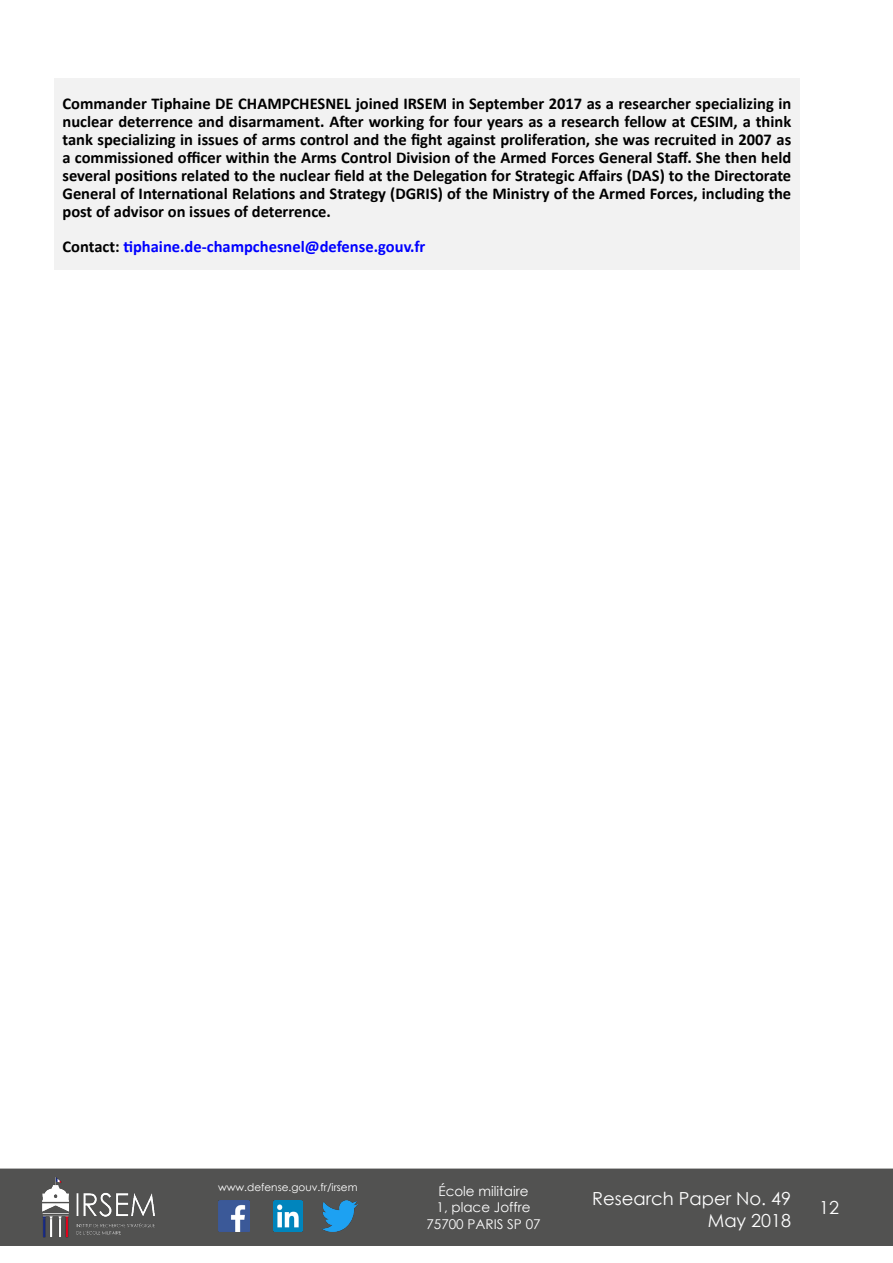
<style>
.page{position:relative;width:893px;height:1263px;background:#fff}
.page>*{position:absolute;margin:0;border:0;box-sizing:border-box;transform-origin:0 0}
.t1{font:18px/21.6px "Century Gothic";color:#fff;text-align:right}
.biographie{font:700 16.5px/18px "Calibri";color:#000;text-align:justify}
.biographie-2{font:700 16.5px "Calibri";color:#00f}
.t2{font:13.5px/16.2px "Century Gothic";color:#fff;text-align:center}
.t3{font:10.5px "Century Gothic";color:#fff}
.s1{color:#000}
</style>
<div class="page">
<div style="left:0;top:1168px;width:893px;height:78px;background:#525251;border:2px solid #525251"></div>
<img style="left:39px;top:1169px;width:117px;height:76px">
<img style="left:322px;top:1200px;width:36px;height:32px">
<img style="left:218px;top:1200px;width:31px;height:32px">
<img style="left:274px;top:1200px;width:28px;height:32px">
<div style="left:54px;top:79px;width:746px;height:191px;background:#f2f2f2"></div>
<p class="biographie" style="left:63px;top:95px;width:730px">Commander Tiphaine DE CHAMPCHESNEL joined IRSEM in September 2017 as a researcher specializing in nuclear deterrence and disarmament. After working for four years as a research fellow at CESIM, a think tank specializing in issues of arms control and the fight against proliferation, she was recruited in 2007 as a commissioned officer within the Arms Control Division of the Armed Forces General Staff. She then held several positions related to the nuclear field at the Delegation for Strategic Affairs (DAS) to the Directorate General of International Relations and Strategy (DGRIS) of the Ministry of the Armed Forces, including the post of advisor on issues of deterrence.</p>
<p class="biographie-2" style="left:63px;top:236px;width:364px"><span class="s1">Contact:</span> tiphaine.de-champchesnel@defense.gouv.fr</p>
<p class="t3" style="left:218px;top:1179px;width:141px">www.defense.gouv.fr/irsem</p>
<p class="t2" style="left:426px;top:1183px;width:116px">École militaire<br>1, place Joffre<br>75700 PARIS SP 07</p>
<p class="t1" style="left:592px;top:1187px;width:200px">Research Paper No. 49<br>May 2018</p>
<p class="t1" style="left:819px;top:1196px;width:21px">12</p>
</div>
